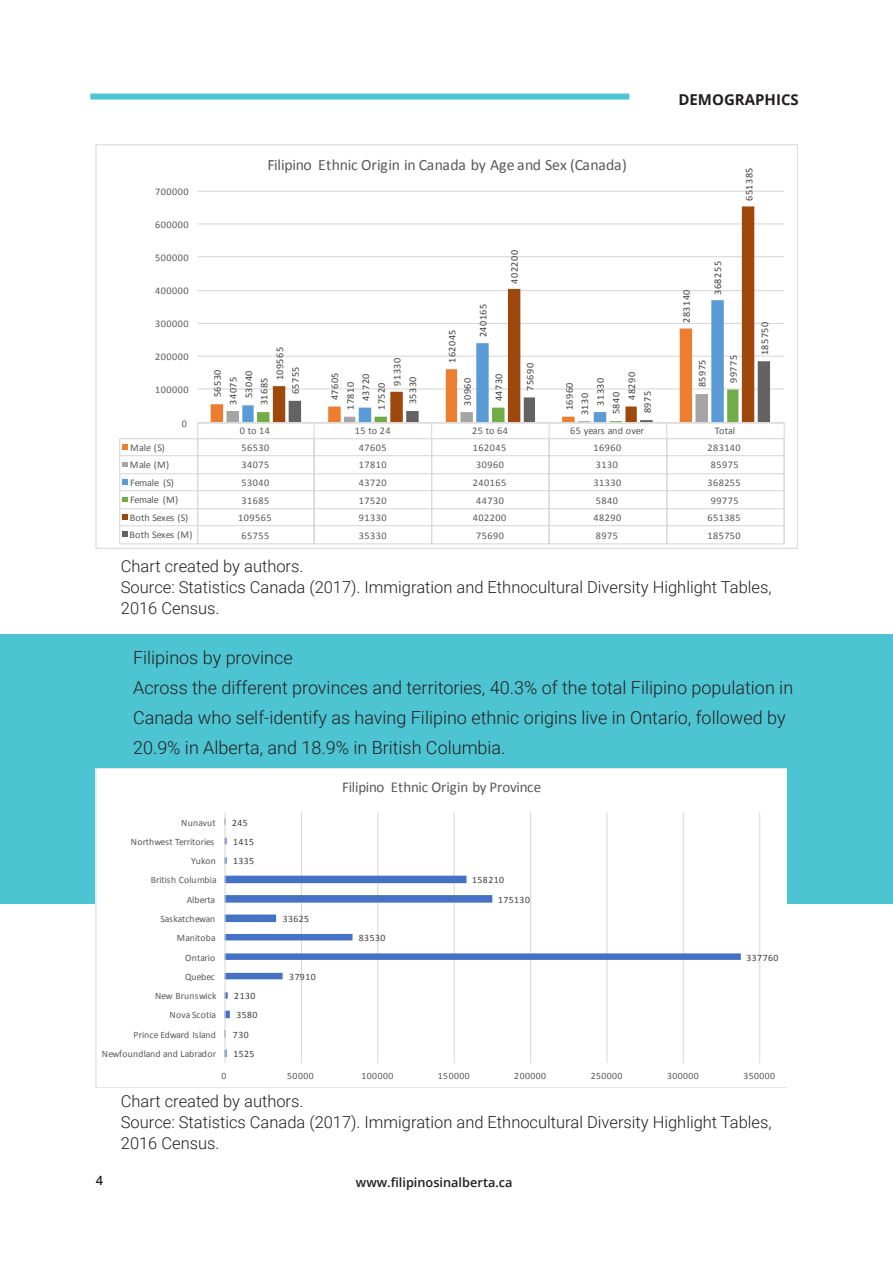
<style>
.page{position:relative;width:893px;height:1263px;background:#fff}
.page>*{position:absolute;margin:0;border:0;box-sizing:border-box;transform-origin:0 0}
.Pull_Quote_Text{font:300 18px/30px "Roboto";color:#231f20}
.Pull_Quote_Text-2{font:300 16.5px/21px "Roboto";color:#231f20}
.t1{font:15.75px "Calibri";letter-spacing:-.015em;color:#595959}
.t2{font:15px "Calibri";letter-spacing:-.015em;color:#595959}
.Page_Section_Title{font:700 15px "Open Sans";color:#231f20}
.Top_Right_Address{font:600 12.75px "Open Sans";color:#231f20}
.Page_Number_-_Align{font:600 12.75px "Open Sans";color:#231f20}
.t3{font:10.2px "Calibri";letter-spacing:.045em;color:#595959}
.t4{font:10.2px "Calibri";letter-spacing:.05em;color:#404040}
.t5{font:10.2px "Calibri";color:#595959}
.t6{font:10.2px "Calibri";letter-spacing:-.01em;color:#595959}
.t7{font:9.75px "Calibri";letter-spacing:.02em;color:#595959}
.t8{font:9.75px "Calibri";letter-spacing:.05em;color:#404040}
.t9{font:9.75px "Calibri";letter-spacing:-.01em;color:#595959}
.t10{font:9.75px "Calibri";letter-spacing:-.005em;color:#595959}
.t11{font:9.75px "Calibri";color:#595959}
.t12{font:9.75px "Calibri";letter-spacing:-.015em;color:#595959}
</style>
<div class="page">
<div style="left:0;top:634px;width:893px;height:270px;background:#4dc4d1"></div>
<svg style="left:95px;top:768px;width:692px;height:319px"></svg>
<div style="left:90px;top:94px;width:539px;height:6px;background:#4dc4d1"></div>
<svg style="left:95px;top:145px;width:702px;height:403px"></svg>
<p class="t3" style="left:155px;top:185px;width:35px">700000</p>
<p class="t3" style="left:155px;top:218px;width:35px">600000</p>
<p class="t3" style="left:155px;top:251px;width:35px">500000</p>
<p class="t3" style="left:155px;top:284px;width:35px">400000</p>
<p class="t3" style="left:155px;top:317px;width:35px">300000</p>
<p class="t3" style="left:155px;top:350px;width:35px">200000</p>
<p class="t3" style="left:155px;top:384px;width:35px">100000</p>
<p class="t3" style="left:182px;top:417px;width:7px">0</p>
<p class="t1" style="left:267px;top:155px;width:361px">Filipino Ethnic Origin in Canada by Age and Sex (Canada)</p>
<p class="t4" style="left:477px;top:337px;width:35px;rotate:-90deg">240165</p>
<p class="t4" style="left:445px;top:363px;width:35px;rotate:-90deg">162045</p>
<p class="t4" style="left:273px;top:380px;width:35px;rotate:-90deg">109565</p>
<p class="t4" style="left:391px;top:386px;width:29px;rotate:-90deg">91330</p>
<p class="t4" style="left:289px;top:394px;width:29px;rotate:-90deg">65755</p>
<p class="t4" style="left:406px;top:404px;width:29px;rotate:-90deg">35330</p>
<p class="t4" style="left:211px;top:397px;width:29px;rotate:-90deg">56530</p>
<p class="t4" style="left:328px;top:400px;width:29px;rotate:-90deg">47605</p>
<p class="t4" style="left:242px;top:398px;width:29px;rotate:-90deg">53040</p>
<p class="t4" style="left:359px;top:401px;width:29px;rotate:-90deg">43720</p>
<p class="t4" style="left:258px;top:405px;width:29px;rotate:-90deg">31685</p>
<p class="t4" style="left:375px;top:410px;width:29px;rotate:-90deg">17520</p>
<p class="t4" style="left:492px;top:401px;width:29px;rotate:-90deg">44730</p>
<p class="t4" style="left:227px;top:405px;width:29px;rotate:-90deg">34075</p>
<p class="t4" style="left:344px;top:410px;width:29px;rotate:-90deg">17810</p>
<p class="t4" style="left:461px;top:406px;width:29px;rotate:-90deg">30960</p>
<p class="t4" style="left:508px;top:283px;width:35px;rotate:-90deg">402200</p>
<p class="t4" style="left:524px;top:391px;width:29px;rotate:-90deg">75690</p>
<p class="t4" style="left:563px;top:410px;width:29px;rotate:-90deg">16960</p>
<p class="t4" style="left:578px;top:415px;width:24px;rotate:-90deg">3130</p>
<p class="t4" style="left:594px;top:406px;width:29px;rotate:-90deg">31330</p>
<p class="t4" style="left:610px;top:414px;width:24px;rotate:-90deg">5840</p>
<p class="t4" style="left:625px;top:400px;width:29px;rotate:-90deg">48290</p>
<p class="t4" style="left:641px;top:413px;width:24px;rotate:-90deg">8975</p>
<p class="Page_Section_Title" style="left:678px;top:89px;width:122px">DEMOGRAPHICS</p>
<p class="t4" style="left:743px;top:201px;width:35px;rotate:-90deg">651385</p>
<p class="t4" style="left:680px;top:323px;width:35px;rotate:-90deg">283140</p>
<p class="t4" style="left:711px;top:295px;width:35px;rotate:-90deg">368255</p>
<p class="t4" style="left:696px;top:387px;width:29px;rotate:-90deg">85975</p>
<p class="t4" style="left:727px;top:383px;width:29px;rotate:-90deg">99775</p>
<p class="t4" style="left:758px;top:355px;width:35px;rotate:-90deg">185750</p>
<p class="t3" style="left:240px;top:425px;width:31px">0 to14</p>
<p class="t3" style="left:355px;top:425px;width:37px">15 to 24</p>
<p class="t3" style="left:472px;top:425px;width:37px">25 to 64</p>
<p class="t6" style="left:570px;top:425px;width:75px">65 years and over</p>
<p class="t3" style="left:715px;top:425px;width:22px">Total</p>
<p class="t3" style="left:130px;top:441px;width:36px">Male (S)</p>
<p class="t3" style="left:242px;top:441px;width:29px">56530</p>
<p class="t3" style="left:359px;top:441px;width:29px">47605</p>
<p class="t3" style="left:473px;top:441px;width:35px">162045</p>
<p class="t3" style="left:593px;top:441px;width:29px">16960</p>
<p class="t3" style="left:707px;top:441px;width:35px">283140</p>
<p class="t3" style="left:130px;top:458px;width:41px">Male (M)</p>
<p class="t3" style="left:242px;top:459px;width:29px">34075</p>
<p class="t3" style="left:359px;top:459px;width:29px">17810</p>
<p class="t3" style="left:476px;top:459px;width:29px">30960</p>
<p class="t3" style="left:596px;top:459px;width:24px">3130</p>
<p class="t3" style="left:711px;top:459px;width:29px">85975</p>
<p class="t3" style="left:130px;top:476px;width:45px">Female (S)</p>
<p class="t3" style="left:242px;top:476px;width:29px">53040</p>
<p class="t3" style="left:359px;top:476px;width:29px">43720</p>
<p class="t3" style="left:473px;top:476px;width:35px">240165</p>
<p class="t3" style="left:593px;top:476px;width:29px">31330</p>
<p class="t3" style="left:707px;top:476px;width:35px">368255</p>
<p class="t3" style="left:130px;top:493px;width:50px">Female (M)</p>
<p class="t3" style="left:242px;top:494px;width:29px">31685</p>
<p class="t3" style="left:359px;top:494px;width:29px">17520</p>
<p class="t3" style="left:476px;top:494px;width:29px">44730</p>
<p class="t3" style="left:596px;top:494px;width:24px">5840</p>
<p class="t3" style="left:711px;top:494px;width:29px">99775</p>
<p class="t5" style="left:130px;top:511px;width:60px">Both Sexes (S)</p>
<p class="t3" style="left:238px;top:511px;width:35px">109565</p>
<p class="t3" style="left:359px;top:511px;width:29px">91330</p>
<p class="t3" style="left:473px;top:511px;width:35px">402200</p>
<p class="t3" style="left:593px;top:511px;width:29px">48290</p>
<p class="t3" style="left:707px;top:511px;width:35px">651385</p>
<p class="t5" style="left:130px;top:528px;width:65px">Both Sexes (M)</p>
<p class="t3" style="left:242px;top:529px;width:29px">65755</p>
<p class="t3" style="left:359px;top:529px;width:29px">35330</p>
<p class="t3" style="left:476px;top:529px;width:29px">75690</p>
<p class="t3" style="left:596px;top:529px;width:24px">8975</p>
<p class="t3" style="left:707px;top:529px;width:35px">185750</p>
<p class="Pull_Quote_Text-2" style="left:121px;top:555px;width:184px">Chart created by authors.</p>
<p class="Pull_Quote_Text-2" style="left:121px;top:576px;width:652px">Source: Statistics Canada (2017). Immigration and Ethnocultural Diversity Highlight Tables,<br>2016 Census.</p>
<p class="Pull_Quote_Text" style="left:133px;top:642px;width:161px">Filipinos by province</p>
<p class="Pull_Quote_Text" style="left:133px;top:672px;width:662px">Across the different provinces and territories, 40.3% of the total Filipino population in<br>Canada who self-identify as having Filipino ethnic origins live in Ontario, followed by<br>20.9% in Alberta, and 18.9% in British Columbia.</p>
<p class="t2" style="left:342px;top:777px;width:200px">Filipino Ethnic Origin by Province</p>
<p class="t7" style="left:181px;top:816px;width:36px">Nunavut</p>
<p class="t8" style="left:232px;top:816px;width:17px">245</p>
<p class="t9" style="left:131px;top:835px;width:85px">Northwest Territories</p>
<p class="t8" style="left:233px;top:835px;width:23px">1415</p>
<p class="t7" style="left:191px;top:855px;width:26px">Yukon</p>
<p class="t8" style="left:233px;top:855px;width:23px">1335</p>
<p class="t11" style="left:151px;top:874px;width:68px">British Columbia</p>
<p class="t8" style="left:472px;top:874px;width:33px">158210</p>
<p class="t9" style="left:187px;top:893px;width:30px">Alberta</p>
<p class="t8" style="left:498px;top:893px;width:33px">175130</p>
<p class="t12" style="left:161px;top:912px;width:56px">Saskatchewan</p>
<p class="t8" style="left:283px;top:912px;width:28px">33625</p>
<p class="t7" style="left:177px;top:932px;width:40px">Manitoba</p>
<p class="t8" style="left:359px;top:932px;width:28px">83530</p>
<p class="t10" style="left:185px;top:951px;width:31px">Ontario</p>
<p class="t8" style="left:747px;top:951px;width:33px">337760</p>
<p class="t7" style="left:185px;top:970px;width:31px">Quebec</p>
<p class="t8" style="left:289px;top:970px;width:28px">37910</p>
<p class="t7" style="left:155px;top:990px;width:63px">New Brunswick</p>
<p class="t8" style="left:234px;top:990px;width:23px">2130</p>
<p class="t7" style="left:170px;top:1009px;width:48px">Nova Scotia</p>
<p class="t8" style="left:236px;top:1009px;width:23px">3580</p>
<p class="t10" style="left:133px;top:1028px;width:84px">Prince Edward Island</p>
<p class="t8" style="left:233px;top:1028px;width:17px">730</p>
<p class="t7" style="left:102px;top:1048px;width:116px">Newfoundland and Labrador</p>
<p class="t8" style="left:233px;top:1048px;width:23px">1525</p>
<p class="Page_Number_-_Align" style="left:96px;top:1171px;width:9px">4</p>
<p class="t7" style="left:222px;top:1069px;width:6px">0</p>
<p class="t7" style="left:287px;top:1069px;width:28px">50000</p>
<p class="t7" style="left:362px;top:1069px;width:33px">100000</p>
<p class="t7" style="left:438px;top:1069px;width:33px">150000</p>
<p class="t7" style="left:514px;top:1069px;width:33px">200000</p>
<p class="t7" style="left:591px;top:1069px;width:33px">250000</p>
<p class="t7" style="left:667px;top:1069px;width:33px">300000</p>
<p class="t7" style="left:743px;top:1069px;width:33px">350000</p>
<p class="Pull_Quote_Text-2" style="left:121px;top:1090px;width:184px">Chart created by authors.</p>
<p class="Pull_Quote_Text-2" style="left:121px;top:1111px;width:652px">Source: Statistics Canada (2017). Immigration and Ethnocultural Diversity Highlight Tables,<br>2016 Census.</p>
<p class="Top_Right_Address" style="left:356px;top:1174px;width:158px">www.filipinosinalberta.ca</p>
</div>
